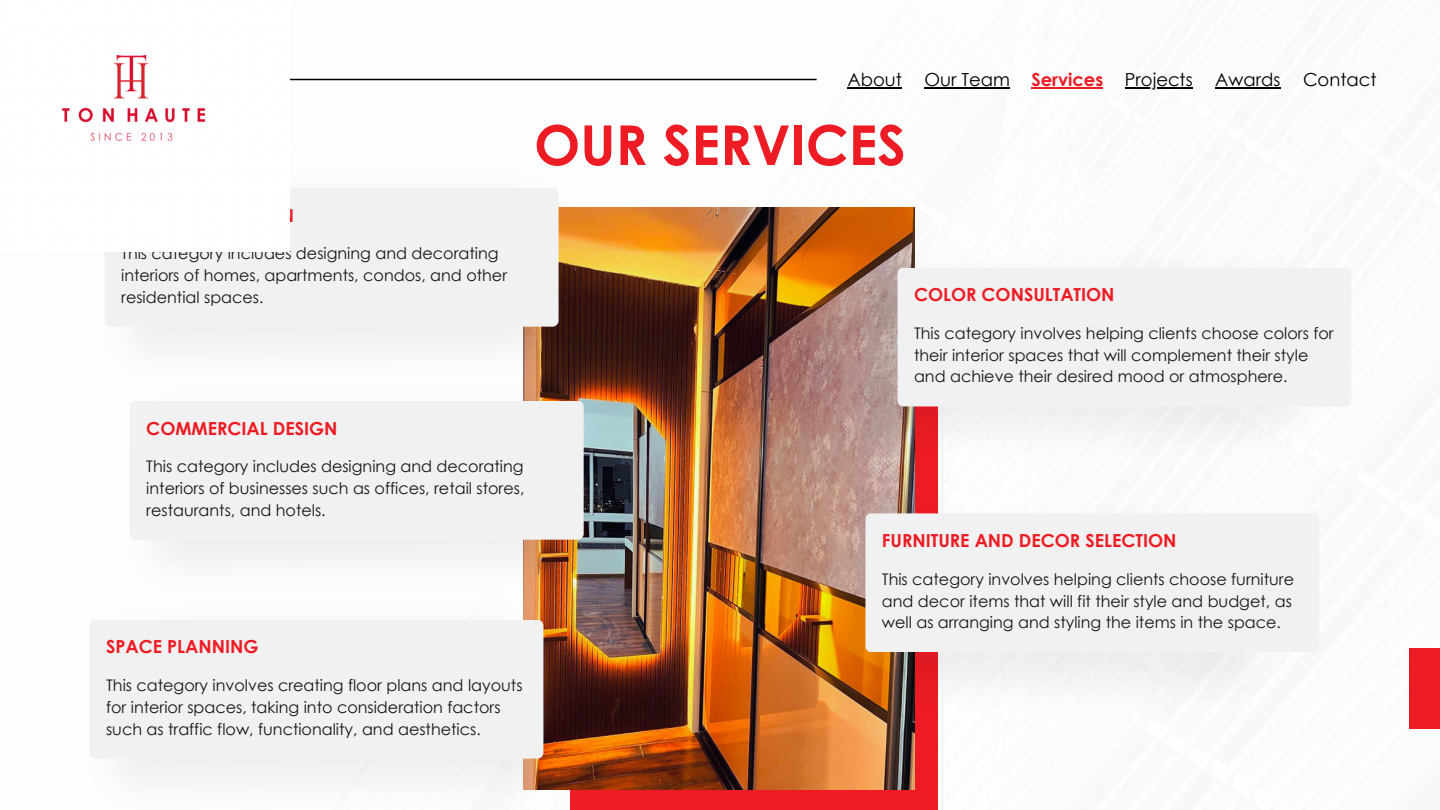
<style>
.page{position:relative;width:1440px;height:810px;background:#fff}
.page>*{position:absolute;margin:0;border:0;box-sizing:border-box;transform-origin:0 0}
.t1{font:700 55px "Century Gothic";color:#ed1c24}
.t2{font:700 18px "Century Gothic";color:#ed1c24}
.t3{font:18px "Century Gothic";color:#000}
.t4{font:16px/21.8px "Century Gothic";color:#171616}
.s1{font-weight:700;color:#ed1c24}
</style>
<div class="page">
<div style="left:1409px;top:648px;width:31px;height:81px;background:#ed1c24"></div>
<div style="left:570px;top:291px;width:368px;height:519px;background:#ed1c24"></div>
<img style="left:523px;top:208px;width:391px;height:582px">
<img style="left:136px;top:207px;width:455px;height:170px">
<div style="left:105px;top:188px;width:454px;height:139px;background:#f1f1f1"></div>
<img style="left:161px;top:386px;width:455px;height:204px">
<img style="left:121px;top:605px;width:455px;height:186px">
<div style="left:130px;top:401px;width:454px;height:139px;background:#f1f1f1"></div>
<div style="left:90px;top:620px;width:453px;height:139px;background:#f1f1f1"></div>
<img style="left:789px;top:506px;width:468px;height:204px">
<div style="left:865px;top:513px;width:454px;height:139px;background:#f1f1f1"></div>
<img style="left:836px;top:253px;width:479px;height:204px">
<div style="left:898px;top:268px;width:453px;height:138px;background:#f1f1f1"></div>
<hr style="left:848px;top:87px;width:54px;height:2px;background:#000">
<hr style="left:924px;top:87px;width:86px;height:2px;background:#000">
<hr style="left:1031px;top:87px;width:72px;height:2px;background:#ed1c24">
<hr style="left:1125px;top:87px;width:68px;height:2px;background:#000">
<hr style="left:1215px;top:87px;width:66px;height:2px;background:#000">
<hr style="left:200px;top:79px;width:617px;height:1px;background:#000">
<img style="left:61px;top:54px;width:229px;height:198px">
<p class="t3" style="left:848px;top:68px;width:56px">About</p>
<p class="t3" style="left:924px;top:68px;width:270px">Our Team <span class="s1">Services</span> Projects</p>
<p class="t3" style="left:1215px;top:68px;width:163px">Awards Contact</p>
<h1 class="t1" style="left:534px;top:110px;width:373px">OUR SERVICES</h1>
<p class="t4" style="left:121px;top:242px;width:387px">This category includes designing and decorating interiors of homes, apartments, condos, and other residential spaces.</p>
<p class="t2" style="left:146px;top:416px;width:193px">COMMERCIAL DESIGN</p>
<p class="t4" style="left:146px;top:455px;width:380px;text-align:justify">This category includes designing and decorating interiors of businesses such as offices, retail stores, restaurants, and hotels.</p>
<p class="t2" style="left:106px;top:635px;width:154px">SPACE PLANNING</p>
<p class="t4" style="left:106px;top:674px;width:418px">This category involves creating floor plans and layouts for interior spaces, taking into consideration factors such as traffic flow, functionality, and aesthetics.</p>
<p class="t2" style="left:914px;top:283px;width:202px">COLOR CONSULTATION</p>
<p class="t4" style="left:914px;top:322px;width:421px">This category involves helping clients choose colors for their interior spaces that will complement their style and achieve their desired mood or atmosphere.</p>
<p class="t2" style="left:882px;top:529px;width:296px">FURNITURE AND DECOR SELECTION</p>
<p class="t4" style="left:882px;top:568px;width:414px">This category involves helping clients choose furniture and decor items that will fit their style and budget, as well as arranging and styling the items in the space.</p>
</div>
